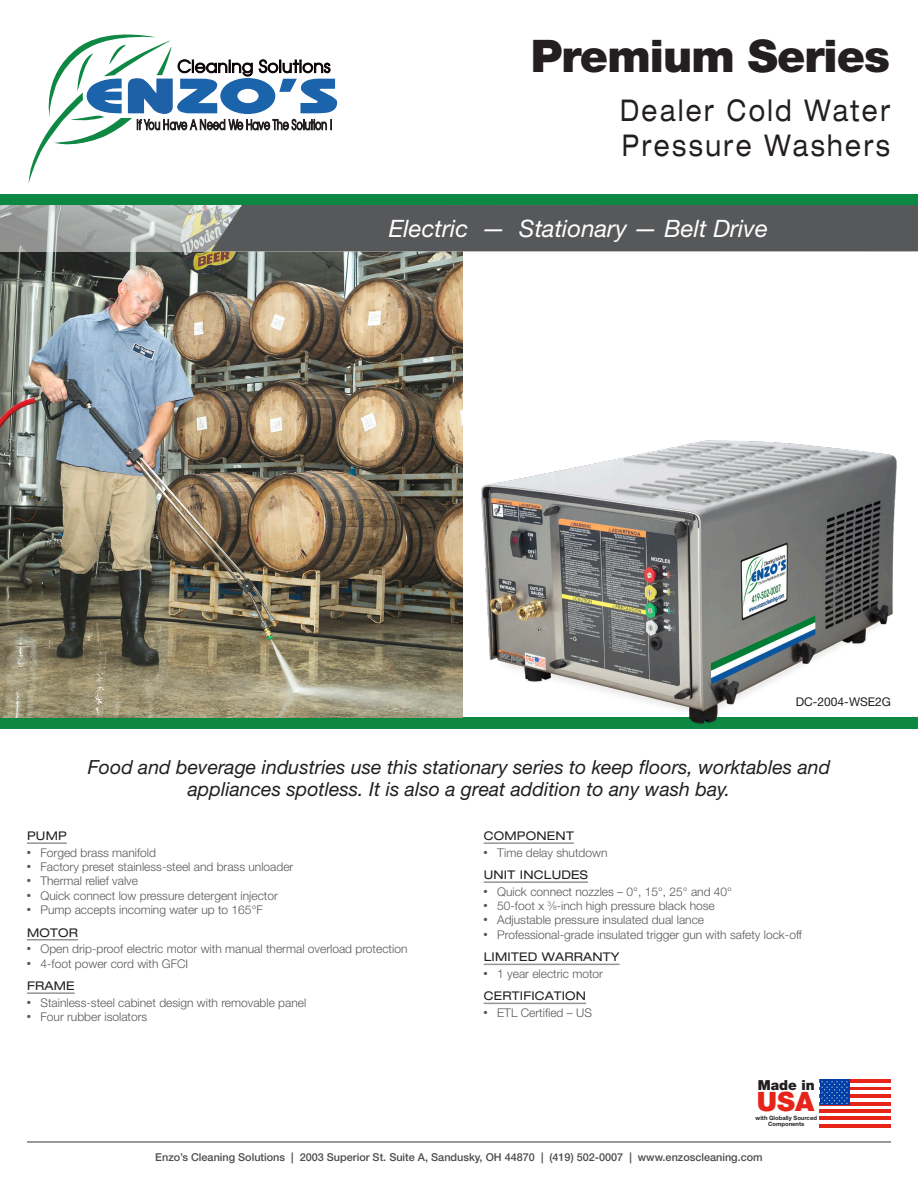
<style>
.page{position:relative;width:918px;height:1188px;background:#fff}
.page>*{position:absolute;margin:0;border:0;box-sizing:border-box;transform-origin:0 0}
.t1{font:900 45px "Helvetica Neue LT Std";letter-spacing:-.02em;color:#231f20}
.t2{font:expanded 30px "Helvetica Neue LT Std";letter-spacing:.1em;color:#231f20;scale:.8 1}
.t3{font:900 26.7px "Helvetica Neue LT Std";color:#e72419}
.t4{font:italic 24px "Helvetica Neue LT Std";color:#fff}
.t5{font:italic 19.5px "Helvetica Neue LT Std";color:#231f20}
.t6{font:900 13.8px "Helvetica Neue LT Std";color:#231f20}
.t7{font:300 12px "Helvetica Neue LT Std";color:#57585a}
.t8{font:expanded 12px "Helvetica Neue LT Std";letter-spacing:.02em;color:#231f20}
.t9{font:12px "Helvetica Neue LT Std";color:#231f20}
.t10{font:500 10.8px "Helvetica Neue LT Std";color:#4b4c4d}
.t11{font:700 5.85px/5.8px "Helvetica Neue LT Std";color:#231f20;text-align:center}
.s1{font-size:6.6px}
</style>
<div class="page">
<svg style="left:28px;top:34px;width:310px;height:149px"></svg>
<hr style="left:27px;top:1141px;width:864px;height:2px;background:#4b4c4d">
<div style="left:0;top:194px;width:918px;height:12px;background:#0d8843"></div>
<div style="left:0;top:718px;width:918px;height:11px;background:#0d8843"></div>
<img style="left:0;top:251px;width:462px;height:467px">
<svg style="left:0;top:205px;width:211px;height:46px;background:#acb0ac"></svg>
<div style="left:211px;top:205px;width:707px;height:46px;background:#57585a"></div>
<img style="left:476px;top:440px;width:426px;height:284px">
<svg style="left:819px;top:1079px;width:72px;height:49px"></svg>
<hr style="left:27px;top:842px;width:40px;height:2px;background:#939598">
<hr style="left:27px;top:939px;width:51px;height:2px;background:#939598">
<hr style="left:27px;top:992px;width:48px;height:2px;background:#939598">
<hr style="left:484px;top:842px;width:90px;height:2px;background:#939598">
<hr style="left:484px;top:881px;width:104px;height:2px;background:#939598">
<hr style="left:484px;top:964px;width:136px;height:1px;background:#939598">
<hr style="left:484px;top:1003px;width:102px;height:1px;background:#939598">
<p class="t1" style="left:531px;top:29px;width:361px">Premium Series</p>
<p class="t2" style="left:620px;top:92px;width:339px">Dealer Cold Water</p>
<p class="t2" style="left:622px;top:127px;width:337px">Pressure Washers</p>
<p class="t4" style="left:389px;top:214px;width:381px">Electric — Stationary — Belt Drive</p>
<p class="t9" style="left:796px;top:694px;width:97px">DC-2004-WSE2G</p>
<p class="t5" style="left:88px;top:755px;width:744px">Food and beverage industries use this stationary series to keep floors, worktables and</p>
<p class="t5" style="left:188px;top:778px;width:544px">appliances spotless. It is also a great addition to any wash bay.</p>
<p class="t8" style="left:27px;top:829px;width:41px">PUMP</p>
<p class="t7" style="left:27px;top:845px;width:131px">● Forged brass manifold</p>
<p class="t7" style="left:27px;top:859px;width:268px">● Factory preset stainless-steel and brass unloader</p>
<p class="t7" style="left:27px;top:874px;width:113px">● Thermal relief valve</p>
<p class="t7" style="left:27px;top:888px;width:252px">● Quick connect low pressure detergent injector</p>
<p class="t7" style="left:27px;top:903px;width:237px">● Pump accepts incoming water up to 165°F</p>
<p class="t8" style="left:27px;top:925px;width:52px">MOTOR</p>
<p class="t7" style="left:27px;top:942px;width:382px">● Open drip-proof electric motor with manual thermal overload protection</p>
<p class="t7" style="left:27px;top:956px;width:163px">● 4-foot power cord with GFCI</p>
<p class="t8" style="left:27px;top:979px;width:49px">FRAME</p>
<p class="t7" style="left:27px;top:995px;width:281px">● Stainless-steel cabinet design with removable panel</p>
<p class="t7" style="left:27px;top:1009px;width:122px">● Four rubber isolators</p>
<p class="t8" style="left:484px;top:829px;width:92px">COMPONENT</p>
<p class="t7" style="left:484px;top:845px;width:125px">● Time delay shutdown</p>
<p class="t8" style="left:484px;top:868px;width:106px">UNIT INCLUDES</p>
<p class="t7" style="left:484px;top:884px;width:250px">● Quick connect nozzles – 0°, 15°, 25° and 40°</p>
<p class="t7" style="left:484px;top:898px;width:233px">● 50-foot x <sup>3</sup>⁄<span class="s1">8</span>-inch high pressure black hose</p>
<p class="t7" style="left:484px;top:913px;width:222px">● Adjustable pressure insulated dual lance</p>
<p class="t7" style="left:484px;top:927px;width:320px">● Professional-grade insulated trigger gun with safety lock-off</p>
<p class="t8" style="left:484px;top:950px;width:137px">LIMITED WARRANTY</p>
<p class="t7" style="left:484px;top:966px;width:121px">● 1 year electric motor</p>
<p class="t8" style="left:484px;top:989px;width:104px">CERTIFICATION</p>
<p class="t7" style="left:484px;top:1005px;width:110px">● ETL Certified – US</p>
<p class="t6" style="left:758px;top:1076px;width:59px">Made in</p>
<p class="t11" style="left:756px;top:1115px;width:63px">with Globally Sourced<br>Components</p>
<p class="t3" style="left:757px;top:1086px;width:59px">USA</p>
<p class="t10" style="left:155px;top:1151px;width:609px">Enzo’s Cleaning Solutions | 2003 Superior St. Suite A, Sandusky, OH 44870 | (419) 502-0007 | www.enzoscleaning.com</p>
</div>
